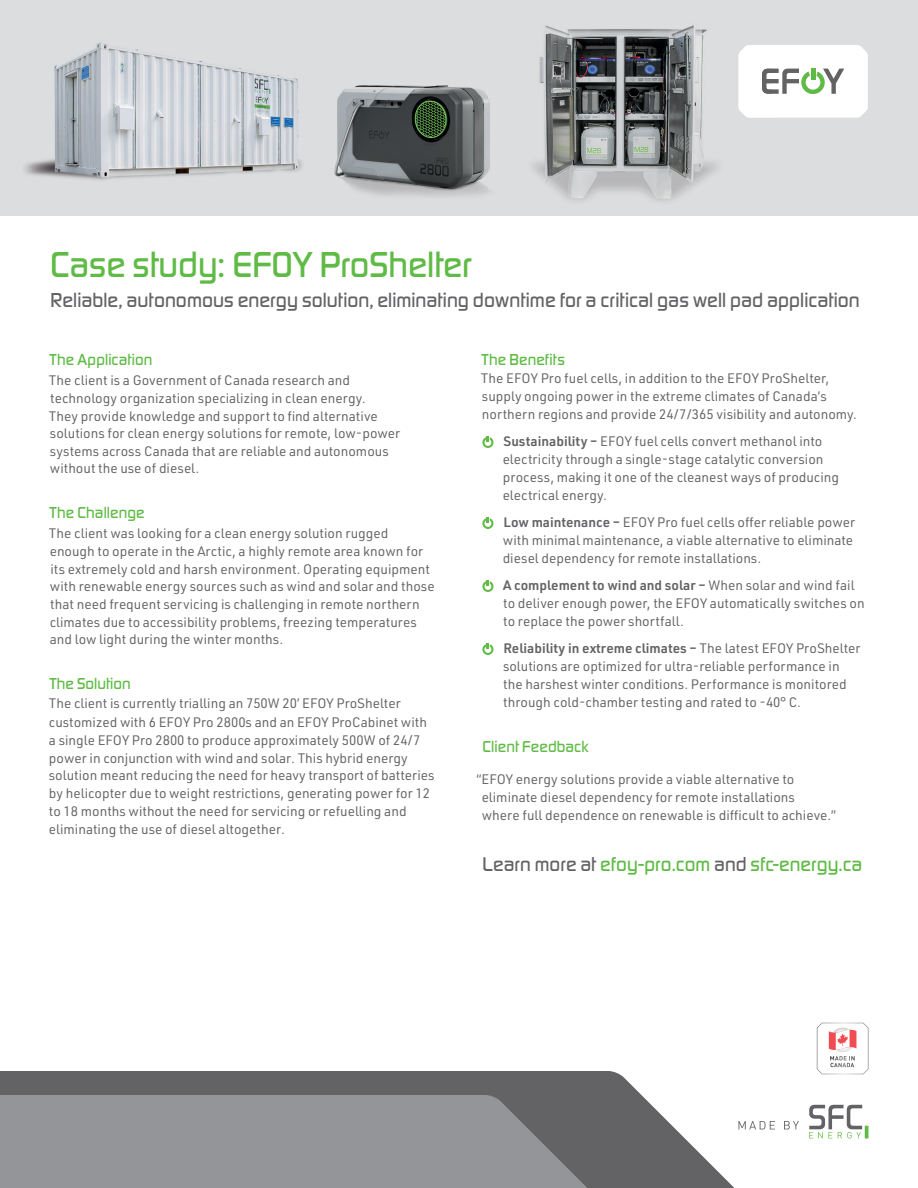
<style>
.page{position:relative;width:918px;height:1188px;background:#fff}
.page>*{position:absolute;margin:0;border:0;box-sizing:border-box;transform-origin:0 0}
.t1{font:500 37.5px "Digital Sans EF";color:#60bb46}
.t2{font:500 21px "Digital Sans EF";color:#636366}
.t3{font:500 20.7px "Digital Sans EF";letter-spacing:.005em;color:#60bb46}
.t4{font:500 16.5px "Digital Sans EF";letter-spacing:.005em;color:#60bb46}
.t5{font:13.5px/17.7px "URWDIN";color:#636366}
.s1{font-weight:600}
.s2{color:#636366}
</style>
<div class="page">
<div style="left:0;top:0;width:918px;height:216px;background:#dcdddf"></div>
<svg style="left:0;top:1071px;width:740px;height:117px;fill:#636366"></svg>
<svg style="left:0;top:1095px;width:601px;height:93px;fill:#939598"></svg>
<svg style="left:809px;top:1105px;width:59px;height:33px"></svg>
<svg style="left:739px;top:1121px;width:60px;height:8px"></svg>
<svg style="left:482px;top:436px;width:12px;height:12px"></svg>
<svg style="left:482px;top:517px;width:12px;height:12px"></svg>
<svg style="left:482px;top:580px;width:12px;height:12px"></svg>
<svg style="left:482px;top:643px;width:12px;height:12px"></svg>
<svg style="left:772px;top:45px;width:96px;height:73px"></svg>
<hr style="left:811px;top:69px;width:4px;height:11px;background:#60bb46">
<img style="left:336px;top:85px;width:153px;height:79px">
<img style="left:334px;top:164px;width:155px;height:33px">
<img style="left:533px;top:25px;width:206px;height:176px">
<div style="left:739px;top:45px;width:33px;height:73px;background:#fff"></div>
<img style="left:762px;top:69px;width:10px;height:25px">
<img style="left:489px;top:102px;width:1px;height:68px">
<img style="left:24px;top:42px;width:278px;height:138px">
<svg style="left:817px;top:1023px;width:51px;height:51px"></svg>
<h1 class="t1" style="left:50px;top:242px;width:423px">Case study: EFOY ProShelter</h1>
<h2 class="t2" style="left:50px;top:287px;width:811px">Reliable, autonomous energy solution, eliminating downtime for a critical gas well pad application</h2>
<p class="t4" style="left:50px;top:350px;width:104px">The Application</p>
<p class="t5" style="left:49px;top:371px;width:353px">The client is a Government of Canada research and technology organization specializing in clean energy.<br>They provide knowledge and support to find alternative solutions for clean energy solutions for remote, low-power systems across Canada that are reliable and autonomous without the use of diesel.</p>
<p class="t4" style="left:50px;top:503px;width:96px">The Challenge</p>
<p class="t5" style="left:49px;top:524px;width:387px">The client was looking for a clean energy solution rugged enough to operate in the Arctic, a highly remote area known for its extremely cold and harsh environment. Operating equipment with renewable energy sources such as wind and solar and those that need frequent servicing is challenging in remote northern climates due to accessibility problems, freezing temperatures and low light during the winter months.</p>
<p class="t4" style="left:50px;top:674px;width:83px">The Solution</p>
<p class="t5" style="left:49px;top:693px;width:380px;line-height:19px">The client is currently trialling an 750W 20’ EFOY ProShelter customized with 6 EFOY Pro 2800s and an EFOY ProCabinet with</p>
<p class="t5" style="left:49px;top:731px;width:387px">a single EFOY Pro 2800 to produce approximately 500W of 24/7 power in conjunction with wind and solar. This hybrid energy solution meant reducing the need for heavy transport of batteries by helicopter due to weight restrictions, generating power for 12 to 18 months without the need for servicing or refuelling and eliminating the use of diesel altogether.</p>
<p class="t4" style="left:482px;top:350px;width:85px">The Benefits</p>
<p class="t5" style="left:481px;top:369px;width:378px">The EFOY Pro fuel cells, in addition to the EFOY ProShelter, supply ongoing power in the extreme climates of Canada’s northern regions and provide 24/7/365 visibility and autonomy.</p>
<p class="t5" style="left:503px;top:432px;width:338px"><span class="s1">Sustainability –</span> EFOY fuel cells convert methanol into electricity through a single-stage catalytic conversion process, making it one of the cleanest ways of producing electrical energy.</p>
<p class="t5" style="left:503px;top:513px;width:354px"><span class="s1">Low maintenance –</span> EFOY Pro fuel cells offer reliable power with minimal maintenance, a viable alternative to eliminate diesel dependency for remote installations.</p>
<p class="t5" style="left:503px;top:576px;width:363px"><span class="s1">A complement to wind and solar –</span> When solar and wind fail to deliver enough power, the EFOY automatically switches on to replace the power shortfall.</p>
<p class="t5" style="left:503px;top:639px;width:359px"><span class="s1">Reliability in extreme climates –</span> The latest EFOY ProShelter solutions are optimized for ultra-reliable performance in the harshest winter conditions. Performance is monitored through cold-chamber testing and rated to -40° C.</p>
<p class="t4" style="left:482px;top:737px;width:108px">Client Feedback</p>
<p class="t5" style="left:482px;top:770px;width:356px;text-indent:-5px">“EFOY energy solutions provide a viable alternative to eliminate diesel dependency for remote installations where full dependence on renewable is difficult to achieve.”</p>
<h3 class="t3" style="left:483px;top:852px;width:381px"><span class="s2">Learn more at</span> efoy-pro.com <span class="s2">and</span> sfc-energy.ca</h3>
</div>
